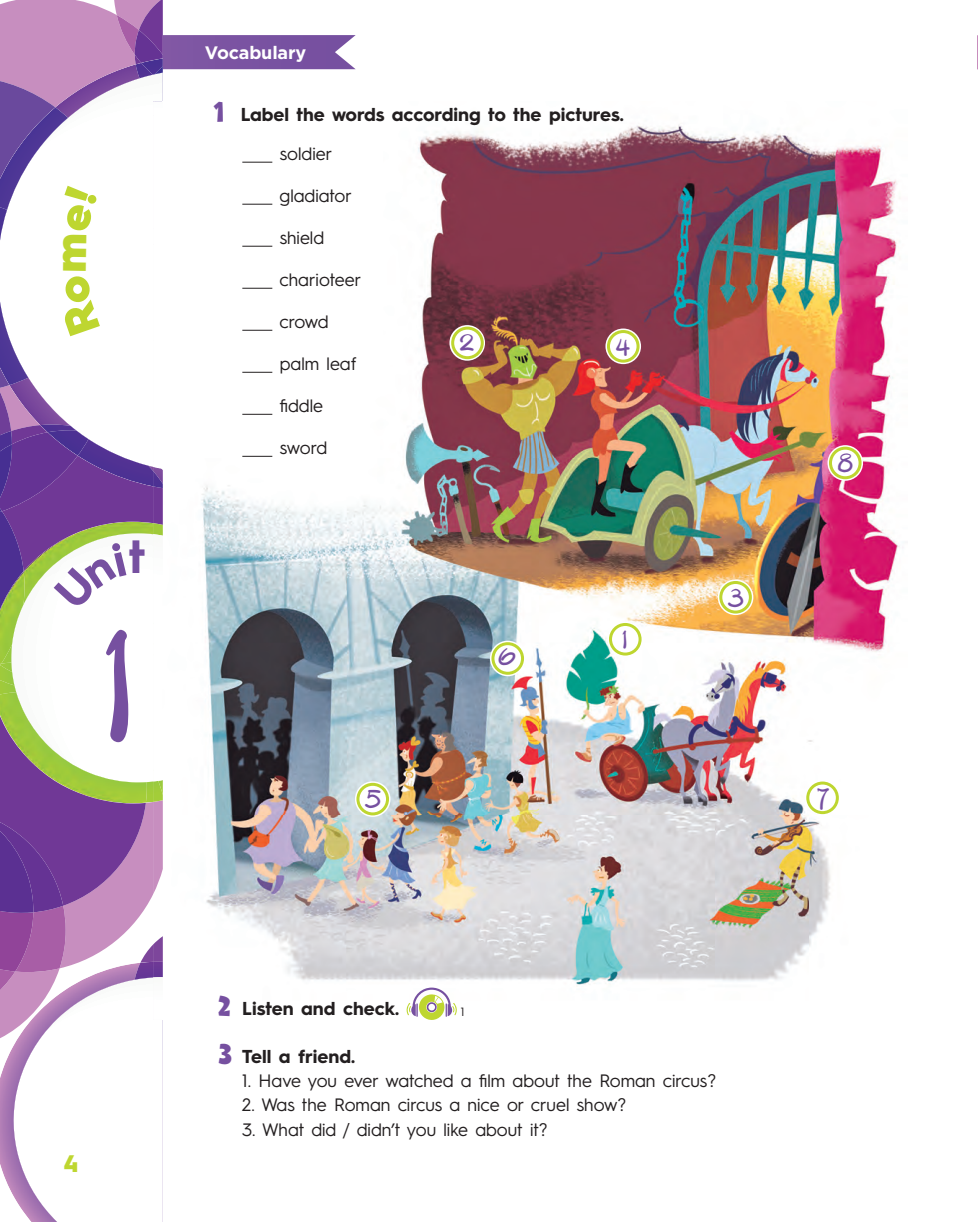
<style>
.page{position:relative;width:978px;height:1222px;background:#fff}
.page>*{position:absolute;margin:0;border:0;box-sizing:border-box;transform-origin:0 0}
.t1{font:204.15px "Postcard";color:#7650a0}
.t2{font:700 46.8px "Hurme Geometric Sans 3";color:#7650a0}
.t3{font:33px "Postcard";color:#7650a0}
.t4{font:900 24px "Hurme Geometric Sans 3";color:#bed630}
.t5{font:700 18.75px "Hurme Geometric Sans 3";color:#231f20}
.t6{font:18px "Hurme Geometric Sans 3";color:#231f20}
.t7{font:700 18px "Gotham";letter-spacing:-.01em;color:#fff}
.t8{font:12px "Hurme Geometric Sans 3";color:#231f20}
.s1{font-family:"House Holiday TTF Sans";font-weight:400;font-size:37.5px;color:#7650a0}
.s2{font-family:"Avenir LT Std"}
</style>
<div class="page">
<img style="left:356px;top:125px;width:547px;height:860px">
<svg style="left:977px;top:35px;width:1px;height:34px"></svg>
<div style="left:206px;top:133px;width:177px;height:240px;background:#fff"></div>
<svg style="left:406px;top:987px;width:51px;height:33px"></svg>
<div style="left:607px;top:621px;width:36px;height:36px;border:4px solid #fff;border-radius:50%"></div>
<div style="left:610px;top:624px;width:30px;height:30px;background:#fff;border-radius:50%"></div>
<div style="left:609px;top:623px;width:33px;height:32px;border:3px solid #bed630;border-radius:50%"></div>
<div style="left:805px;top:780px;width:35px;height:35px;border:4px solid #fff;border-radius:50%"></div>
<div style="left:808px;top:783px;width:29px;height:29px;background:#fff;border-radius:50%"></div>
<div style="left:806px;top:781px;width:33px;height:33px;border:3px solid #bed630;border-radius:50%"></div>
<div style="left:449px;top:325px;width:36px;height:36px;border:4px solid #fff;border-radius:50%"></div>
<div style="left:453px;top:328px;width:29px;height:30px;background:#fff;border-radius:50%"></div>
<div style="left:451px;top:326px;width:33px;height:33px;border:3px solid #bed630;border-radius:50%"></div>
<div style="left:605px;top:328px;width:36px;height:36px;border:4px solid #fff;border-radius:50%"></div>
<div style="left:608px;top:331px;width:30px;height:30px;background:#fff;border-radius:50%"></div>
<div style="left:607px;top:330px;width:32px;height:32px;border:3px solid #bed630;border-radius:50%"></div>
<div style="left:827px;top:445px;width:36px;height:36px;border:4px solid #fff;border-radius:50%"></div>
<div style="left:830px;top:448px;width:30px;height:30px;background:#fff;border-radius:50%"></div>
<div style="left:829px;top:446px;width:32px;height:33px;border:3px solid #bed630;border-radius:50%"></div>
<div style="left:718px;top:579px;width:35px;height:36px;border:4px solid #fff;border-radius:50%"></div>
<div style="left:721px;top:582px;width:29px;height:30px;background:#fff;border-radius:50%"></div>
<div style="left:719px;top:581px;width:33px;height:32px;border:3px solid #bed630;border-radius:50%"></div>
<div style="left:355px;top:781px;width:35px;height:36px;border:4px solid #fff;border-radius:50%"></div>
<div style="left:358px;top:784px;width:29px;height:30px;background:#fff;border-radius:50%"></div>
<div style="left:356px;top:782px;width:33px;height:33px;border:3px solid #bed630;border-radius:50%"></div>
<div style="left:490px;top:640px;width:35px;height:36px;border:4px solid #fff;border-radius:50%"></div>
<div style="left:493px;top:643px;width:29px;height:30px;background:#fff;border-radius:50%"></div>
<div style="left:491px;top:642px;width:33px;height:32px;border:3px solid #bed630;border-radius:50%"></div>
<svg style="left:0;top:0;width:356px;height:1221px"></svg>
<h2 class="t2" style="left:129px;top:537px;width:18px">t</h2>
<h1 class="t1" style="left:98px;top:606px;width:42px">1</h1>
<p class="t7" style="left:205px;top:46px;width:103px">Vocabulary</p>
<p class="t5" style="left:214px;top:107px;width:412px"><span class="s1">1</span> Label the words according to the pictures.</p>
<p class="t6" style="left:280px;top:146px;width:54px">soldier</p>
<p class="t6" style="left:280px;top:188px;width:74px">gladiator</p>
<p class="t6" style="left:280px;top:230px;width:46px">shield</p>
<p class="t6" style="left:280px;top:272px;width:83px">charioteer</p>
<p class="t6" style="left:280px;top:314px;width:51px">crowd</p>
<p class="t6" style="left:280px;top:356px;width:78px">palm leaf</p>
<p class="t6" style="left:279px;top:398px;width:45px">fiddle</p>
<p class="t6" style="left:280px;top:440px;width:49px">sword</p>
<h3 class="t3" style="left:365px;top:784px;width:17px">5</h3>
<h3 class="t3" style="left:459px;top:329px;width:17px">2</h3>
<h3 class="t3" style="left:616px;top:333px;width:14px">4</h3>
<h3 class="t3" style="left:498px;top:644px;width:20px">6</h3>
<h3 class="t3" style="left:621px;top:626px;width:8px">1</h3>
<h3 class="t3" style="left:729px;top:584px;width:17px">3</h3>
<h3 class="t3" style="left:837px;top:449px;width:17px">8</h3>
<h3 class="t3" style="left:816px;top:782px;width:15px">7</h3>
<h3 class="t4" style="left:63px;top:1154px;width:17px">4</h3>
<p class="t5" style="left:218px;top:1001px;width:182px"><span class="s1">2</span> Listen and check.</p>
<p class="t8" style="left:461px;top:1006px;width:5px">1</p>
<p class="t5" style="left:218px;top:1049px;width:138px"><span class="s1">3</span> Tell a friend.</p>
<p class="t6" style="left:242px;top:1073px;width:475px">1. Have you ever watched a film about the Roman circus<span class="s2">?</span></p>
<p class="t6" style="left:242px;top:1097px;width:385px">2. Was the Roman circus a nice or cruel show<span class="s2">?</span></p>
<p class="t6" style="left:242px;top:1121px;width:307px">3. What did / didn’t you like about it<span class="s2">?</span></p>
</div>
